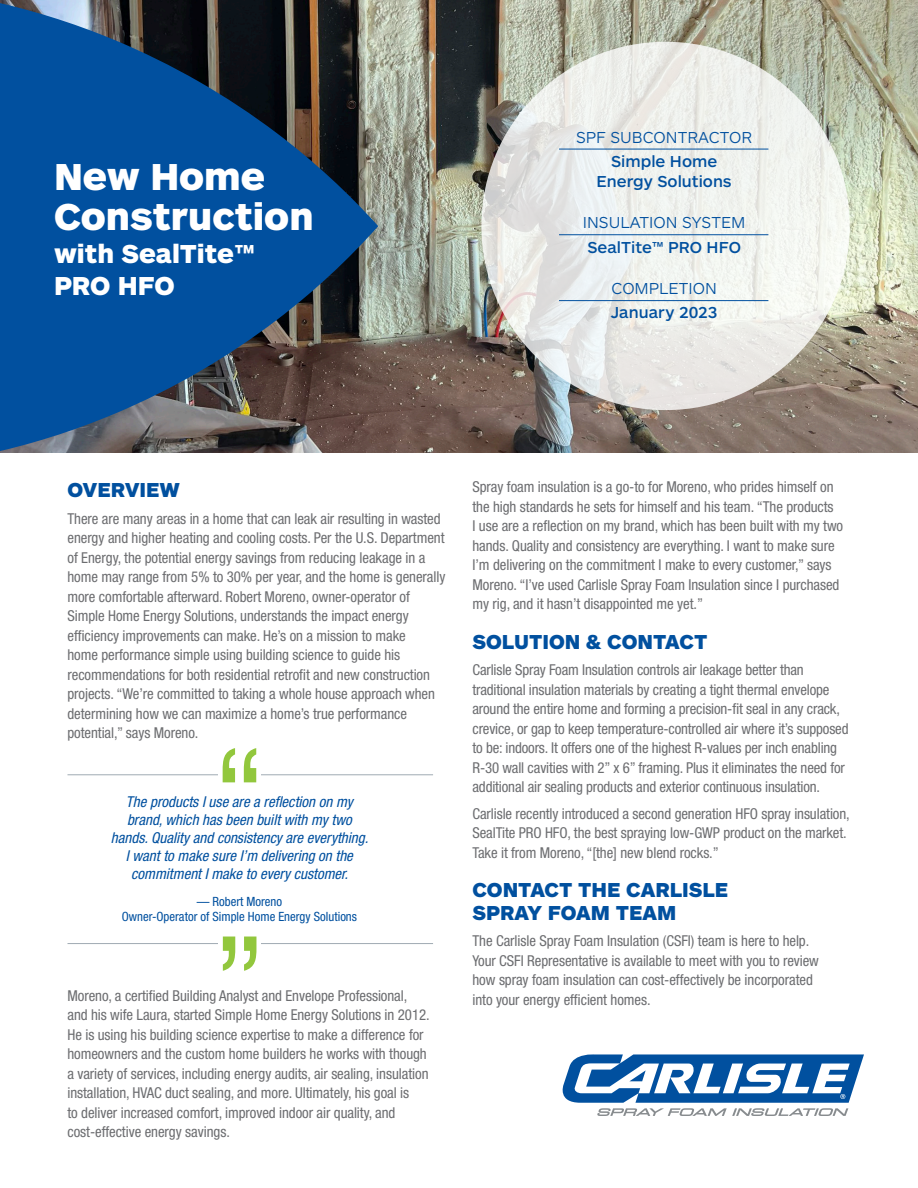
<style>
.page{position:relative;width:918px;height:1188px;background:#fff}
.page>*{position:absolute;margin:0;border:0;box-sizing:border-box;transform-origin:0 0}
.t1{font:900 39px/40.5px "ARS Maquette";color:#fff}
.t2{font:900 27px/32.4px "ARS Maquette";color:#fff}
.t3{font:900 21px/22.5px "ARS Maquette";color:#01509f}
.t4{font:500 16.5px/19.5px "ARS Maquette";color:#01509f;text-align:center}
.t5{font:300 16.5px "ARS Maquette";color:#01509f}
.t6{font:condensed 15px/19.5px "Helvetica Neue";letter-spacing:-.005em;color:#6c6d70}
.t7{font:italic condensed 15px/18px "Helvetica Neue";color:#01509f;text-align:center}
.t8{font:condensed 12.75px/15.3px "Helvetica Neue";color:#01509f;text-align:center}
</style>
<div class="page">
<img style="left:378px;top:0;width:540px;height:453px">
<svg style="left:0;top:0;width:378px;height:453px;background:#184b7e"></svg>
<svg style="left:481px;top:42px;width:369px;height:368px;fill:#edefec"></svg>
<hr style="left:559px;top:149px;width:209px;height:1px;background:#01509f">
<hr style="left:559px;top:300px;width:209px;height:1px;background:#01509f">
<hr style="left:559px;top:234px;width:209px;height:1px;background:#01509f">
<hr style="left:68px;top:774px;width:365px;height:1px;background:#9faab2">
<hr style="left:68px;top:943px;width:365px;height:1px;background:#9faab2">
<div style="left:218px;top:747px;width:43px;height:42px;background:#fff"></div>
<div style="left:218px;top:915px;width:43px;height:43px;background:#fff"></div>
<svg style="left:223px;top:748px;width:33px;height:34px"></svg>
<svg style="left:223px;top:937px;width:33px;height:34px"></svg>
<svg style="left:563px;top:1054px;width:301px;height:62px"></svg>
<p class="t1" style="left:54px;top:154px;width:261px">New Home<br>Construction</p>
<p class="t2" style="left:54px;top:236px;width:203px">with SealTite™<br>PRO HFO</p>
<p class="t5" style="left:576px;top:127px;width:178px">SPF SUBCONTRACTOR</p>
<p class="t4" style="left:597px;top:151px;width:137px">Simple Home<br>Energy Solutions</p>
<p class="t5" style="left:583px;top:212px;width:164px">INSULATION SYSTEM</p>
<p class="t4" style="left:587px;top:236px;width:155px">SealTite™ PRO HFO</p>
<p class="t5" style="left:612px;top:277px;width:107px">COMPLETION</p>
<p class="t4" style="left:611px;top:302px;width:108px">January 2023</p>
<p class="t3" style="left:68px;top:478px;width:114px">OVERVIEW</p>
<p class="t6" style="left:68px;top:508px;width:379px">There are many areas in a home that can leak air resulting in wasted energy and higher heating and cooling costs. Per the U.S. Department of Energy, the potential energy savings from reducing leakage in a home may range from 5% to 30% per year, and the home is generally more comfortable afterward. Robert Moreno, owner-operator of Simple Home Energy Solutions, understands the impact energy efficiency improvements can make. He’s on a mission to make<br>home performance simple using building science to guide his recommendations for both residential retrofit and new construction projects. “We’re committed to taking a whole house approach when determining how we can maximize a home’s true performance potential,” says Moreno.</p>
<p class="t7" style="left:111px;top:793px;width:259px">The products I use are a reflection on my brand, which has been built with my two hands. Quality and consistency are everything.<br>I want to make sure I’m delivering on the commitment I make to every customer.</p>
<p class="t8" style="left:122px;top:893px;width:237px">— Robert Moreno<br>Owner-Operator of Simple Home Energy Solutions</p>
<p class="t6" style="left:68px;top:985px;width:364px">Moreno, a certified Building Analyst and Envelope Professional, and his wife Laura, started Simple Home Energy Solutions in 2012.<br>He is using his building science expertise to make a difference for homeowners and the custom home builders he works with though a variety of services, including energy audits, air sealing, insulation installation, HVAC duct sealing, and more. Ultimately, his goal is<br>to deliver increased comfort, improved indoor air quality, and cost-effective energy savings.</p>
<p class="t6" style="left:472px;top:477px;width:372px">Spray foam insulation is a go-to for Moreno, who prides himself on the high standards he sets for himself and his team. “The products<br>I use are a reflection on my brand, which has been built with my two hands. Quality and consistency are everything. I want to make sure I’m delivering on the commitment I make to every customer,” says Moreno. “I’ve used Carlisle Spray Foam Insulation since I purchased my rig, and it hasn’t disappointed me yet.”</p>
<p class="t3" style="left:472px;top:630px;width:236px">SOLUTION &amp; CONTACT</p>
<p class="t6" style="left:472px;top:660px;width:378px">Carlisle Spray Foam Insulation controls air leakage better than traditional insulation materials by creating a tight thermal envelope around the entire home and forming a precision-fit seal in any crack, crevice, or gap to keep temperature-controlled air where it’s supposed to be: indoors. It offers one of the highest R-values per inch enabling R-30 wall cavities with 2” x 6” framing. Plus it eliminates the need for additional air sealing products and exterior continuous insulation.</p>
<p class="t6" style="left:472px;top:804px;width:379px">Carlisle recently introduced a second generation HFO spray insulation,<br>SealTite PRO HFO, the best spraying low-GWP product on the market.<br>Take it from Moreno, “[the] new blend rocks.”</p>
<p class="t3" style="left:472px;top:878px;width:257px">CONTACT THE CARLISLE<br>SPRAY FOAM TEAM</p>
<p class="t6" style="left:472px;top:931px;width:348px">The Carlisle Spray Foam Insulation (CSFI) team is here to help.<br>Your CSFI Representative is available to meet with you to review how spray foam insulation can cost-effectively be incorporated into your energy efficient homes.</p>
</div>
